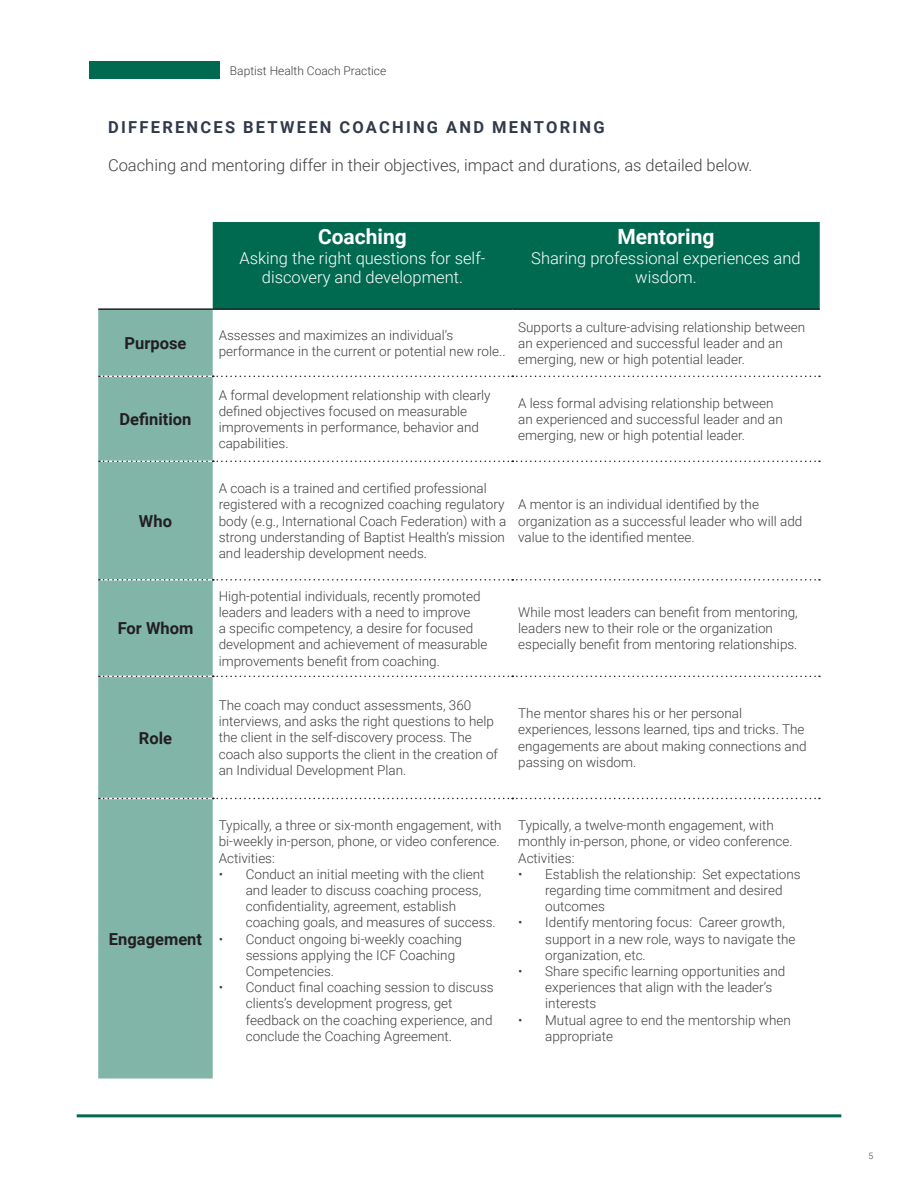
<style>
.page{position:relative;width:918px;height:1188px;background:#fff}
.page>*{position:absolute;margin:0;border:0;box-sizing:border-box;transform-origin:0 0}
.t1{font:700 21px "Roboto";color:#fff}
.t2{font:300 16.5px/19.8px "Roboto";color:#fff;text-align:center}
.Body_Text{font:300 16.5px "Roboto";color:#414042}
.t3{font:700 16.5px "Roboto";color:#231f20}
.Header_-_Align_Left{font:700 16.5px "Roboto";letter-spacing:.135em;color:#313a4a}
.t4{font:300 13.5px/16.2px "Roboto";color:#414042}
.t5{font:300 12px "Roboto";color:#414042}
.t6{font:300 8.7px "Roboto";color:#414042}
</style>
<div class="page">
<hr style="left:77px;top:1114px;width:764px;height:3px;background:#006a51">
<div style="left:90px;top:61px;width:130px;height:18px;background:#006a51"></div>
<div style="left:213px;top:222px;width:607px;height:86px;background:#006a51"></div>
<div style="left:98px;top:310px;width:115px;height:769px;background:#80b5a8"></div>
<hr style="left:98px;top:308px;width:115px;height:2px;background:#231f20">
<hr style="left:213px;top:308px;width:299px;height:2px;background:#231f20">
<hr style="left:512px;top:308px;width:308px;height:2px;background:#231f20">
<svg style="left:99px;top:376px;width:721px;height:1px"></svg>
<svg style="left:99px;top:461px;width:721px;height:1px"></svg>
<svg style="left:99px;top:579px;width:721px;height:2px"></svg>
<svg style="left:99px;top:676px;width:721px;height:1px"></svg>
<svg style="left:99px;top:798px;width:721px;height:1px"></svg>
<p class="t5" style="left:230px;top:62px;width:158px">Baptist Health Coach Practice</p>
<p class="Header_-_Align_Left" style="left:108px;top:116px;width:498px">DIFFERENCES BETWEEN COACHING AND MENTORING</p>
<p class="Body_Text" style="left:108px;top:154px;width:646px">Coaching and mentoring differ in their objectives, impact and durations, as detailed below.</p>
<p class="t1" style="left:318px;top:222px;width:90px">Coaching</p>
<p class="t2" style="left:239px;top:247px;width:248px">Asking the right questions for self&shy;discovery and development.</p>
<p class="t1" style="left:617px;top:222px;width:99px">Mentoring</p>
<p class="t2" style="left:531px;top:247px;width:271px">Sharing professional experiences and wisdom.</p>
<p class="t3" style="left:125px;top:332px;width:63px">Purpose</p>
<p class="t4" style="left:219px;top:326px;width:288px">Assesses and maximizes an individual’s performance in the current or potential new role..</p>
<p class="t4" style="left:518px;top:318px;width:288px">Supports a culture-advising relationship between an experienced and successful leader and an emerging, new or high potential leader.</p>
<p class="t3" style="left:120px;top:408px;width:73px">Definition</p>
<p class="t3" style="left:139px;top:509px;width:34px">Who</p>
<p class="t3" style="left:118px;top:617px;width:77px">For Whom</p>
<p class="t3" style="left:139px;top:726px;width:35px">Role</p>
<p class="t3" style="left:109px;top:927px;width:95px">Engagement</p>
<p class="t4" style="left:219px;top:386px;width:274px">A formal development relationship with clearly defined objectives focused on measurable improvements in performance, behavior and capabilities.</p>
<p class="t4" style="left:518px;top:394px;width:266px">A less formal advising relationship between an experienced and successful leader and an emerging, new or high potential leader.</p>
<p class="t4" style="left:219px;top:480px;width:289px">A coach is a trained and certified professional registered with a recognized coaching regulatory body (e.g., International Coach Federation) with a strong understanding of Baptist Health’s mission and leadership development needs.</p>
<p class="t4" style="left:219px;top:587px;width:270px">High-potential individuals, recently promoted leaders and leaders with a need to improve<br>a specific competency, a desire for focused development and achievement of measurable improvements benefit from coaching.</p>
<p class="t4" style="left:518px;top:496px;width:286px">A mentor is an individual identified by the organization as a successful leader who will add value to the identified mentee.</p>
<p class="t4" style="left:518px;top:604px;width:281px">While most leaders can benefit from mentoring, leaders new to their role or the organization especially benefit from mentoring relationships.</p>
<p class="t4" style="left:219px;top:697px;width:281px">The coach may conduct assessments, 360 interviews, and asks the right questions to help the client in the self-discovery process. The coach also supports the client in the creation of an Individual Development Plan.</p>
<p class="t4" style="left:518px;top:705px;width:290px">The mentor shares his or her personal experiences, lessons learned, tips and tricks. The engagements are about making connections and passing on wisdom.</p>
<p class="t4" style="left:219px;top:817px;width:284px">Typically, a three or six-month engagement, with bi-weekly in-person, phone, or video conference.</p>
<p class="t4" style="left:219px;top:849px;width:58px">Activities:</p>
<p class="t4" style="left:246px;top:865px;width:252px;text-indent:-27px">• Conduct an initial meeting with the client and leader to discuss coaching process, confidentiality, agreement, establish coaching goals, and measures of success.</p>
<p class="t4" style="left:246px;top:930px;width:218px;text-indent:-27px">• Conduct ongoing bi-weekly coaching sessions applying the ICF Coaching<br>Competencies.</p>
<p class="t4" style="left:246px;top:979px;width:249px;text-indent:-27px">• Conduct final coaching session to discuss clients’s development progress, get feedback on the coaching experience, and conclude the Coaching Agreement.</p>
<p class="t4" style="left:518px;top:817px;width:276px">Typically, a twelve-month engagement, with monthly in-person, phone, or video conference.</p>
<p class="t4" style="left:518px;top:849px;width:58px">Activities:</p>
<p class="t4" style="left:545px;top:865px;width:257px;text-indent:-27px">• Establish the relationship: Set expectations regarding time commitment and desired outcomes</p>
<p class="t4" style="left:545px;top:914px;width:252px;text-indent:-27px">• Identify mentoring focus: Career growth, support in a new role, ways to navigate the organization, etc.</p>
<p class="t4" style="left:545px;top:963px;width:242px;text-indent:-27px">• Share specific learning opportunities and experiences that align with the leader’s interests</p>
<p class="t4" style="left:545px;top:1011px;width:247px;text-indent:-27px">• Mutual agree to end the mentorship when appropriate</p>
<p class="t6" style="left:868px;top:1150px;width:6px">5</p>
</div>
